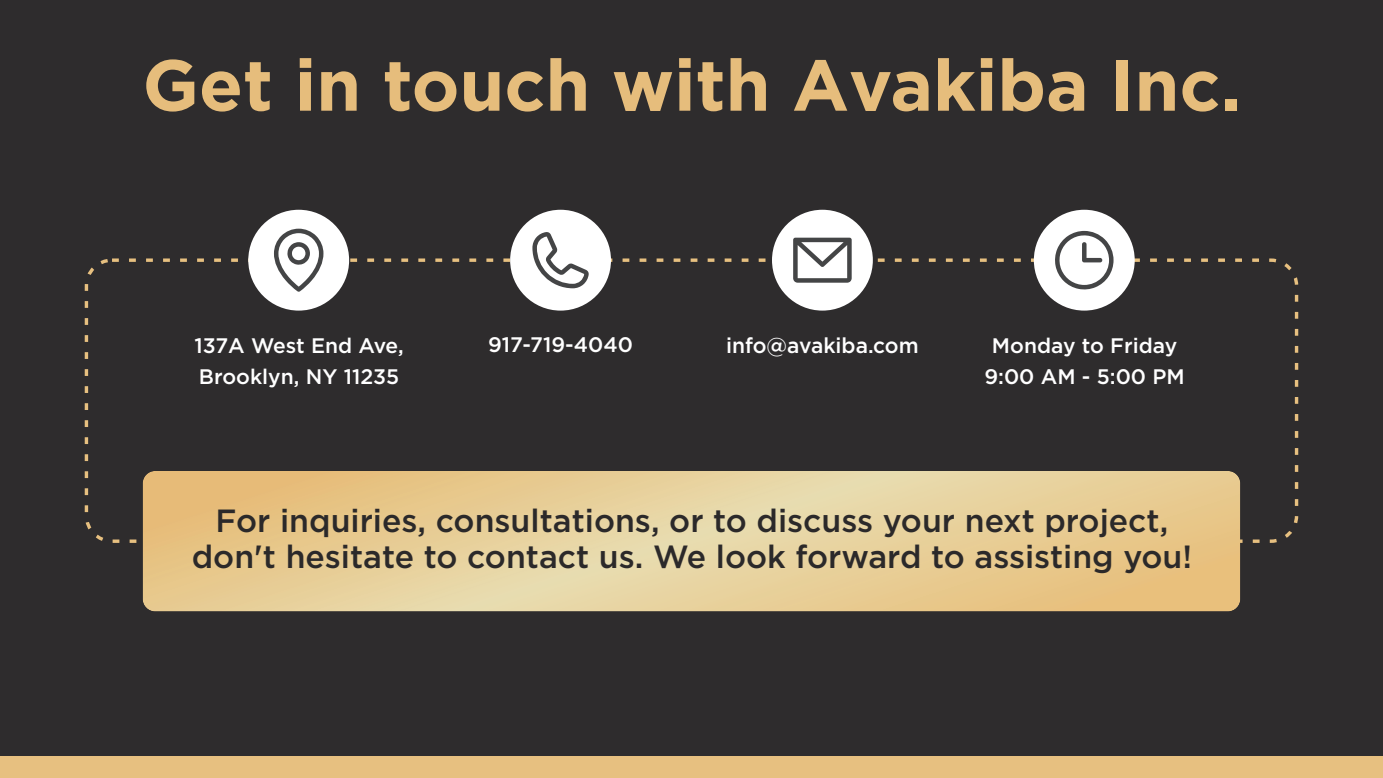
<style>
.page{position:relative;width:1383px;height:778px;background:#fff}
.page>*{position:absolute;margin:0;border:0;box-sizing:border-box;transform-origin:0 0}
.t1{font:700 72px "Gotham Pro";color:#e6bd7c}
.t2{font:500 32.1px/36px "Gotham Pro";color:#2b292a;text-align:center}
.t3{font:500 21.6px "Gotham Pro";color:#fff}
.t4{font:500 21px/30.6px "Gotham Pro";color:#fff}
</style>
<div class="page">
<div style="left:0;top:0;width:1382px;height:778px;background:#2e2c2d"></div>
<svg style="left:143px;top:471px;width:1097px;height:140px;background:#e7cd95"></svg>
<div style="left:248px;top:210px;width:101px;height:100px;background:#fff;border-radius:50%"></div>
<div style="left:510px;top:210px;width:101px;height:100px;background:#fff;border-radius:50%"></div>
<div style="left:772px;top:210px;width:100px;height:100px;background:#fff;border-radius:50%"></div>
<div style="left:1033px;top:210px;width:101px;height:100px;background:#fff;border-radius:50%"></div>
<svg style="left:532px;top:232px;width:57px;height:56px"></svg>
<svg style="left:1055px;top:231px;width:58px;height:59px"></svg>
<svg style="left:793px;top:238px;width:58px;height:45px"></svg>
<svg style="left:274px;top:229px;width:49px;height:63px"></svg>
<div style="left:0;top:756px;width:1382px;height:22px;background:#e7c080"></div>
<h1 class="t1" style="left:142px;top:44px;width:1100px">Get in touch with Avakiba Inc.</h1>
<p class="t4" style="left:194px;top:329px;width:211px">137A West End Ave,<br>Brooklyn, NY 11235</p>
<p class="t4" style="left:488px;top:329px;width:146px">917-719-4040</p>
<p class="t3" style="left:726px;top:333px;width:194px">info@avakiba.com</p>
<p class="t4" style="left:984px;top:329px;width:202px;text-align:center">Monday to Friday<br>9:00 AM - 5:00 PM</p>
<p class="t2" style="left:192px;top:502px;width:1001px">For inquiries, consultations, or to discuss your next project, don't hesitate to contact us. We look forward to assisting you!</p>
</div>
